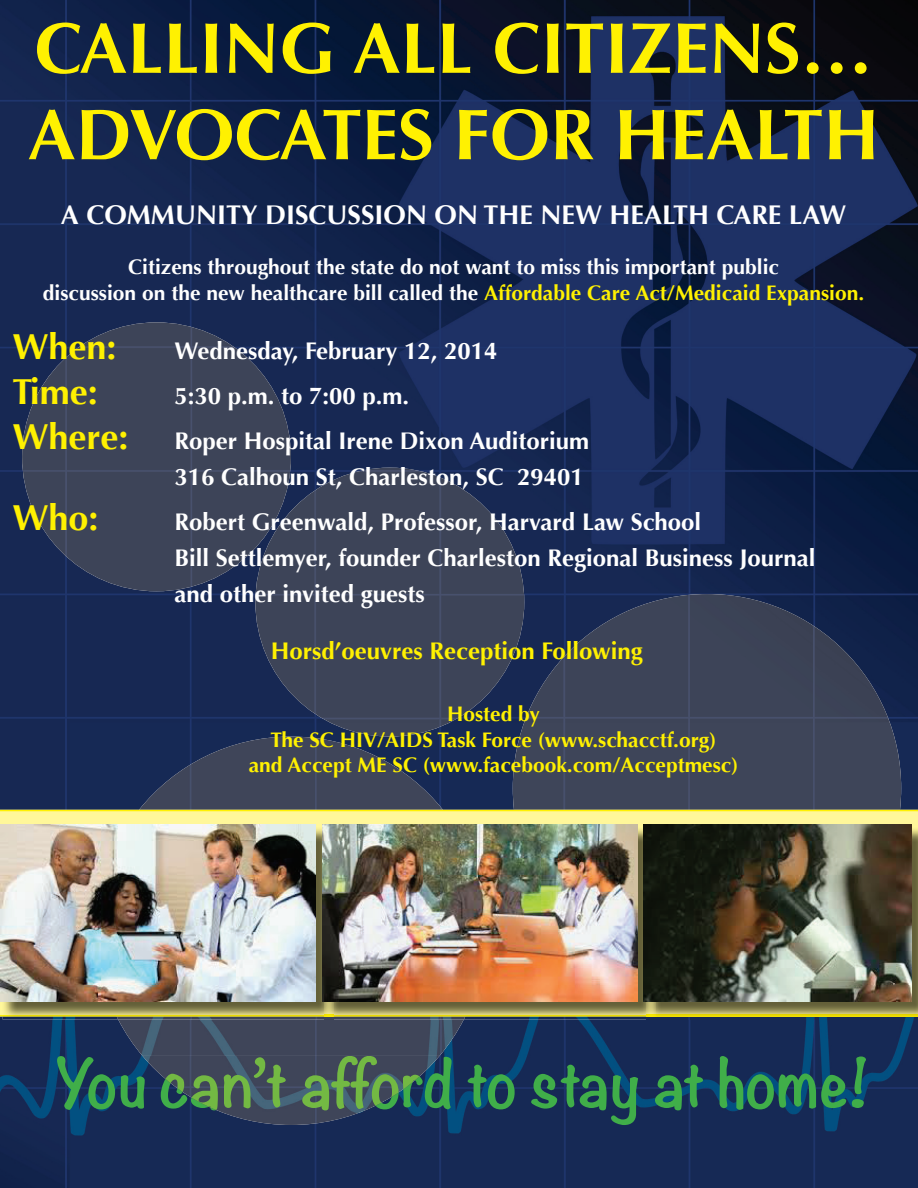
<style>
.page{position:relative;width:918px;height:1188px;background:#fff}
.page>*{position:absolute;margin:0;border:0;box-sizing:border-box;transform-origin:0 0}
.t1{font:700 72px/86.4px "Optima";color:#fff101}
.t2{font:700 60px "Noteworthy";letter-spacing:-.01em;color:#40ae49}
.t3{font:700 36px "Optima";color:#fff101}
.t4{font:700 27px "Optima";color:#fff}
.t5{font:700 24px/36px "Optima";color:#fff}
.t6{font:700 24px "Optima";color:#fff101}
.t7{font:700 21px/25.2px "Optima";color:#fff;text-align:center}
.t8{font:700 21px/25.2px "Optima";color:#fff101;text-align:center}
.s1{color:#fff101}
</style>
<div class="page">
<img style="left:0;top:0;width:918px;height:1188px">
<div style="left:22px;top:322px;width:269px;height:269px;background:#3d4458;border-radius:134px"></div>
<img style="left:513px;top:594px;width:388px;height:216px">
<img style="left:118px;top:737px;width:346px;height:319px">
<img style="left:142px;top:1056px;width:298px;height:69px">
<div style="left:255px;top:468px;width:269px;height:269px;background:#3d4458;border-radius:134px"></div>
<svg style="left:0;top:810px;width:918px;height:206px;background:#f7f08b"></svg>
<img style="left:3px;top:827px;width:915px;height:193px">
<img style="left:0;top:825px;width:315px;height:176px">
<img style="left:334px;top:1015px;width:312px;height:1px">
<img style="left:325px;top:1001px;width:9px;height:14px">
<svg style="left:325px;top:1015px;width:9px;height:5px"></svg>
<img style="left:322px;top:825px;width:315px;height:176px">
<img style="left:656px;top:1015px;width:262px;height:1px">
<img style="left:646px;top:1001px;width:10px;height:14px">
<svg style="left:646px;top:1015px;width:10px;height:5px"></svg>
<img style="left:644px;top:825px;width:268px;height:176px">
<h1 class="t1" style="left:28px;top:6px;width:853px">CALLING ALL CITIZENS…<br>ADVOCATES FOR HEALTH</h1>
<p class="t4" style="left:61px;top:199px;width:787px">A COMMUNITY DISCUSSION ON THE NEW HEALTH CARE LAW</p>
<p class="t7" style="left:43px;top:255px;width:823px">Citizens throughout the state do not want to miss this important public<br>discussion on the new healthcare bill called the <span class="s1">Affordable Care Act/Medicaid Expansion.</span></p>
<h3 class="t3" style="left:12px;top:326px;width:106px">When:</h3>
<p class="t5" style="left:174px;top:333px;width:325px">Wednesday, February 12, 2014</p>
<h3 class="t3" style="left:12px;top:371px;width:87px">Time:</h3>
<p class="t5" style="left:174px;top:378px;width:236px">5:30 p.m. to 7:00 p.m.</p>
<h3 class="t3" style="left:12px;top:416px;width:118px">Where:</h3>
<p class="t5" style="left:174px;top:423px;width:416px">Roper Hospital Irene Dixon Auditorium<br>316 Calhoun St, Charleston, SC 29401</p>
<h3 class="t3" style="left:12px;top:497px;width:88px">Who:</h3>
<p class="t5" style="left:174px;top:504px;width:642px">Robert Greenwald, Professor, Harvard Law School<br>Bill Settlemyer, founder Charleston Regional Business Journal and other invited guests</p>
<p class="t6" style="left:271px;top:637px;width:374px">Horsd’oeuvres Reception Following</p>
<p class="t8" style="left:249px;top:702px;width:491px">Hosted by<br>The SC HIV/AIDS Task Force (www.schacctf.org)<br>and Accept ME SC (www.facebook.com/Acceptmesc)</p>
<h2 class="t2" style="left:55px;top:1030px;width:815px">You can’t afford to stay at home!</h2>
</div>
